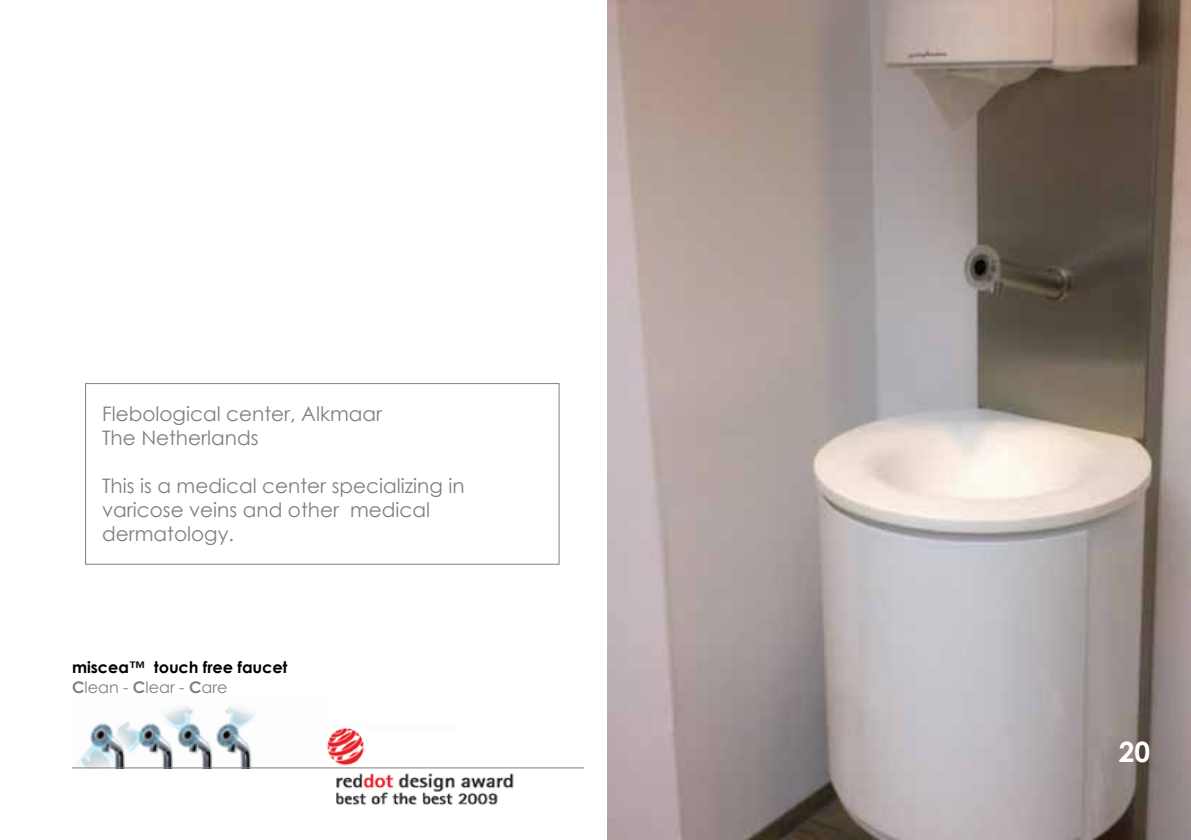
<style>
.page{position:relative;width:1191px;height:840px;background:#fff}
.page>*{position:absolute;margin:0;border:0;box-sizing:border-box;transform-origin:0 0}
.t1{font:700 28px "Century Gothic";color:#fff}
.t2{font:20px/24px "Century Gothic";color:#808080}
.t3{font:700 16px/19.2px "Century Gothic";color:#000}
.s1{color:#808080}
.s2{font-weight:400;color:#808080}
</style>
<div class="page">
<img style="left:75px;top:706px;width:180px;height:61px">
<img style="left:322px;top:727px;width:195px;height:79px">
<hr style="left:72px;top:767px;width:1045px;height:1px;background:#808080">
<div style="left:584px;top:752px;width:22px;height:26px;background:#fff"></div>
<div style="left:85px;top:383px;width:474px;height:181px;border:1px solid #808080"></div>
<img style="left:607px;top:0;width:584px;height:839px">
<p class="t2" style="left:102px;top:401px;width:282px">Flebological center, Alkmaar<br>The Netherlands</p>
<p class="t2" style="left:102px;top:473px;width:364px">This is a medical center specializing in varicose veins and other medical dermatology.</p>
<p class="t3" style="left:72px;top:656px;width:217px">miscea™ touch free faucet<br><span class="s1">C</span><span class="s2">lean -</span> <span class="s1">C</span><span class="s2">lear -</span> <span class="s1">C</span><span class="s2">are</span></p>
<h1 class="t1" style="left:1119px;top:729px;width:33px">20</h1>
</div>
